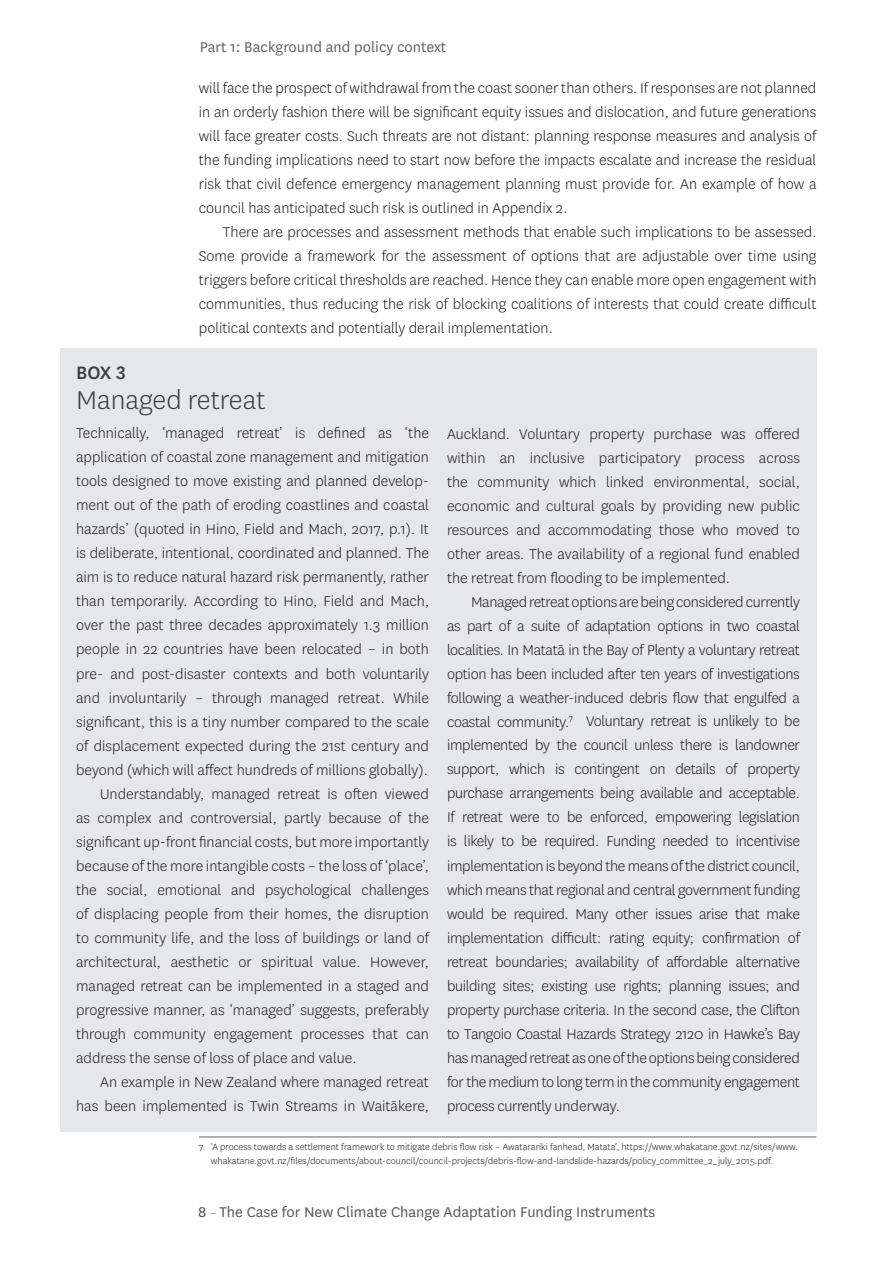
<style>
.page{position:relative;width:893px;height:1263px;background:#fff}
.page>*{position:absolute;margin:0;border:0;box-sizing:border-box;transform-origin:0 0}
.t1{font:300 30px "National";color:#3e3e3f}
.t2{font:500 21px "National";color:#3e3e3f}
.t3{font:300 16.5px/24px "National";color:#231f20;text-align:justify}
.t4{font:16.5px "National";color:#57585a}
.t5{font:16.5px "National";color:#636366}
.t6{font:300 10.5px/13.5px "National";color:#231f20}
.s1{font-style:inherit}
.s2{font-weight:300;font-size:13.5px}
</style>
<div class="page">
<hr style="left:199px;top:1137px;width:617px;height:1px;background:#636366">
<div style="left:60px;top:348px;width:756px;height:783px;background:#e6e7e9"></div>
<p class="t5" style="left:200px;top:36px;width:248px">Part 1: Background and policy context</p>
<p class="t3" style="left:199px;top:75px;width:619px">will face the prospect of withdrawal from the coast sooner than others. If responses are not planned in an orderly fashion there will be significant equity issues and dislocation, and future generations will face greater costs. Such threats are not distant: planning response measures and analysis of the funding implications need to start now before the impacts escalate and increase the residual risk that civil defence emergency management planning must provide for. An example of how a council has anticipated such risk is outlined in Appendix 2.</p>
<p class="t3" style="left:199px;top:219px;width:619px;text-indent:24px">There are processes and assessment methods that enable such implications to be assessed.<br>Some provide a framework for the assessment of options that are adjustable over time using triggers before critical thresholds are reached. Hence they can enable more open engagement with communities, thus reducing the risk of blocking coalitions of interests that could create difficult political contexts and potentially derail implementation.</p>
<p class="t2" style="left:76px;top:359px;width:51px">Box 3</p>
<h1 class="t1" style="left:76px;top:382px;width:191px">Managed retreat</h1>
<p class="t3" style="left:76px;top:421px;width:354px">Technically, ‘managed retreat’ is defined as ‘the</p>
<p class="t3" style="left:76px;top:445px;width:354px">application of coastal zone management and mitigation</p>
<p class="t3" style="left:76px;top:469px;width:354px">tools designed to move existing and planned develop-</p>
<p class="t3" style="left:76px;top:493px;width:354px">ment out of the path of eroding coastlines and coastal</p>
<p class="t3" style="left:76px;top:517px;width:354px">hazards’ (quoted in Hino, Field and Mach, 2017, p.1). It</p>
<p class="t3" style="left:76px;top:541px;width:354px">is deliberate, intentional, coordinated and planned. The</p>
<p class="t3" style="left:76px;top:565px;width:354px">aim is to reduce natural hazard risk permanently, rather</p>
<p class="t3" style="left:76px;top:589px;width:354px">than temporarily. According to Hino, Field and Mach,</p>
<p class="t3" style="left:76px;top:613px;width:354px">over the past three decades approximately 1.3 million</p>
<p class="t3" style="left:76px;top:637px;width:354px">people in 22 countries have been relocated – in both</p>
<p class="t3" style="left:76px;top:661px;width:354px">pre- and post-disaster contexts and both voluntarily</p>
<p class="t3" style="left:76px;top:685px;width:354px">and involuntarily – through managed retreat. While</p>
<p class="t3" style="left:76px;top:709px;width:354px">significant, this is a tiny number compared to the scale</p>
<p class="t3" style="left:76px;top:733px;width:354px">of displacement expected during the 21st century and</p>
<p class="t3" style="left:76px;top:757px;width:353px">beyond (which will affect hundreds of millions globally).</p>
<p class="t3" style="left:100px;top:781px;width:330px">Understandably, managed retreat is often viewed</p>
<p class="t3" style="left:76px;top:805px;width:354px">as complex and controversial, partly because of the</p>
<p class="t3" style="left:76px;top:829px;width:354px">significant up-front financial costs, but more importantly</p>
<p class="t3" style="left:76px;top:853px;width:354px">because of the more intangible costs – the loss of ‘place’,</p>
<p class="t3" style="left:76px;top:877px;width:354px">the social, emotional and psychological challenges</p>
<p class="t3" style="left:76px;top:901px;width:354px">of displacing people from their homes, the disruption</p>
<p class="t3" style="left:76px;top:925px;width:354px">to community life, and the loss of buildings or land of</p>
<p class="t3" style="left:76px;top:949px;width:354px">architectural, aesthetic or spiritual value. However,</p>
<p class="t3" style="left:76px;top:973px;width:354px">managed retreat can be implemented in a staged and</p>
<p class="t3" style="left:76px;top:997px;width:354px">progressive manner, as ‘managed’ suggests, preferably</p>
<p class="t3" style="left:76px;top:1021px;width:354px">through community engagement processes that can</p>
<p class="t3" style="left:76px;top:1045px;width:282px">address the sense of loss of place and value.</p>
<p class="t3" style="left:100px;top:1069px;width:330px">An example in New Zealand where managed retreat</p>
<p class="t3" style="left:76px;top:1093px;width:354px">has been implemented is Twin Streams in Waitākere,</p>
<p class="t3" style="left:447px;top:421px;width:354px">Auckland. Voluntary property purchase was offered within an inclusive participatory process across the community which linked environmental, social, economic and cultural goals by providing new public resources and accommodating those who moved to other areas. The availability of a regional fund enabled the retreat from flooding to be implemented.</p>
<p class="t3" style="left:447px;top:589px;width:354px;text-indent:24px">Managed retreat options are being considered currently as part of a suite of adaptation options in two coastal localities. In Matatā in the Bay of Plenty a voluntary retreat option has been included after ten years of investigations following a weather-induced debris flow that engulfed a coastal community.<sup>7</sup> Voluntary retreat is unlikely to be implemented by the council unless there is landowner support, which is contingent on details of property purchase arrangements being available and acceptable.<br>If retreat were to be enforced, empowering legislation is likely to be required. Funding needed to incentivise implementation is beyond the means of the district council, which means that regional and central government funding would be required. Many other issues arise that make implementation difficult: rating equity; confirmation of retreat boundaries; availability of affordable alternative building sites; existing use rights; planning issues; and property purchase criteria. In the second case, the Clifton to Tangoio Coastal Hazards Strategy 2120 in Hawke’s Bay has managed retreat as one of the options being considered for the medium to long term in the community engagement process currently underway.</p>
<p class="t6" style="left:211px;top:1140px;width:588px;text-indent:-12px">7 ‘A process towards a settlement framework to mitigate debris flow risk – Awatarariki fanhead, Matata’, https://www.whakatane.govt.nz/sites/www. whakatane.govt.nz/files/documents/about-council/council-projects/debris-flow-and-landslide-hazards/policy_committee_2_july_2015.pdf.</p>
<p class="t4" style="left:198px;top:1201px;width:459px"><span class="s1">8</span> <span class="s2">–</span> The Case for New Climate Change Adaptation Funding Instruments</p>
</div>
